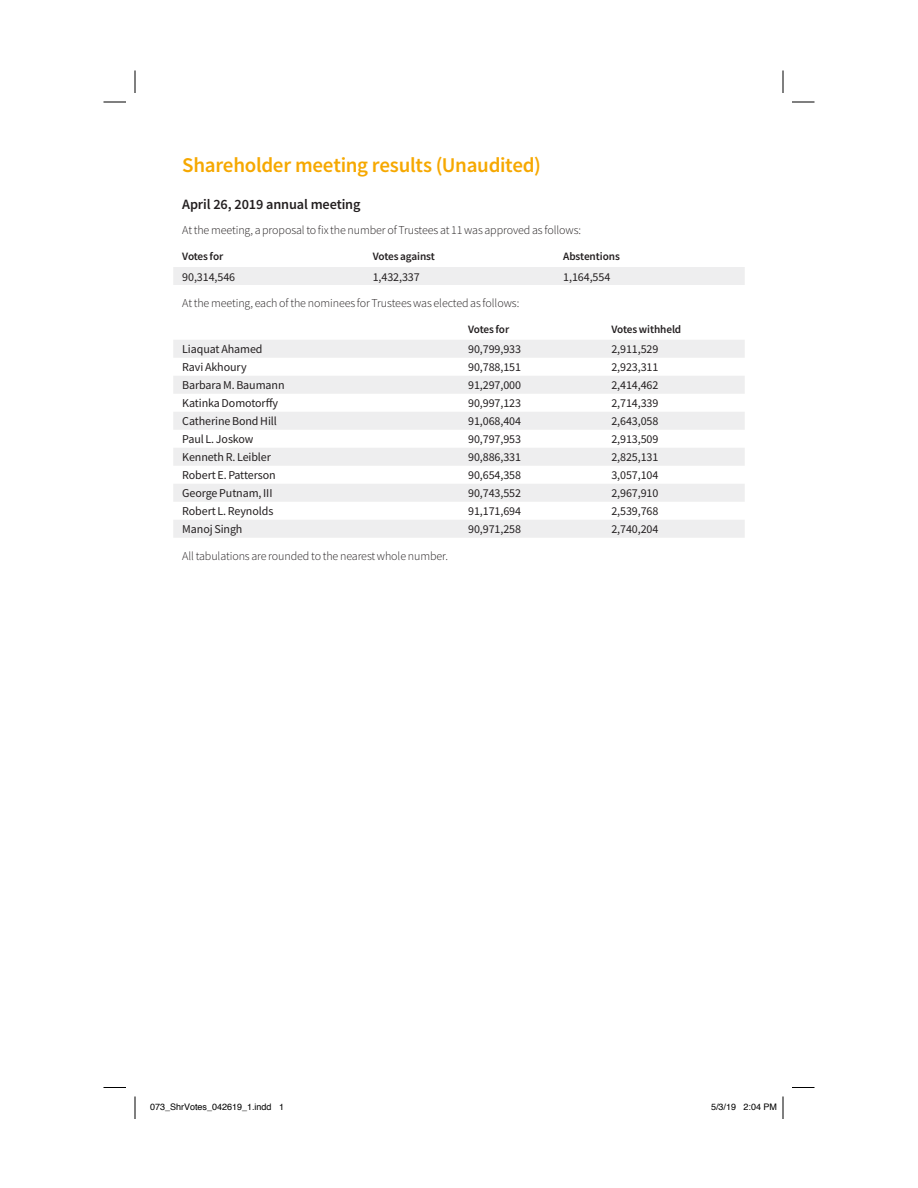
<style>
.page{position:relative;width:918px;height:1188px;background:#fff}
.page>*{position:absolute;margin:0;border:0;box-sizing:border-box;transform-origin:0 0}
.Section_Head_FedTax{font:600 21px "Source Sans Pro";letter-spacing:-.015em;color:#f6a800}
.Shareholder_Date{font:600 14.25px "Source Sans Pro";letter-spacing:-.01em;color:#231f20}
.Shareholder_TabTxt_L{font:12px "Source Sans Pro";letter-spacing:-.005em;color:#231f20}
.Shareholder_Txt{font:300 12px "Source Sans Pro";letter-spacing:-.005em;color:#231f20}
.Shareholder_TabTxt_B{font:12px "Source Sans Pro";letter-spacing:-.005em;color:#231f20}
.Shareholder_TabHd{font:600 11.25px "Source Sans Pro";letter-spacing:-.005em;color:#231f20}
.t1{font:9px "Helvetica";color:#000}
</style>
<div class="page">
<div style="left:173px;top:267px;width:572px;height:18px;background:#eeeeef"></div>
<svg style="left:173px;top:340px;width:572px;height:198px;fill:#eeeeef"></svg>
<svg style="left:104px;top:102px;width:22px;height:1px"></svg>
<svg style="left:792px;top:102px;width:22px;height:1px"></svg>
<svg style="left:104px;top:1087px;width:22px;height:1px"></svg>
<svg style="left:792px;top:1087px;width:22px;height:1px"></svg>
<svg style="left:135px;top:70px;width:1px;height:23px"></svg>
<svg style="left:135px;top:1096px;width:1px;height:23px"></svg>
<svg style="left:783px;top:70px;width:1px;height:23px"></svg>
<svg style="left:783px;top:1096px;width:1px;height:23px"></svg>
<p class="Section_Head_FedTax" style="left:182px;top:151px;width:360px">Shareholder meeting results (Unaudited)</p>
<p class="Shareholder_Date" style="left:182px;top:195px;width:180px">April 26, 2019 annual meeting</p>
<p class="Shareholder_Txt" style="left:182px;top:223px;width:400px">At the meeting, a proposal to fix the number of Trustees at 11 was approved as follows:</p>
<p class="Shareholder_TabHd" style="left:182px;top:249px;width:43px">Votes for</p>
<p class="Shareholder_TabHd" style="left:373px;top:249px;width:64px">Votes against</p>
<p class="Shareholder_TabHd" style="left:563px;top:249px;width:58px">Abstentions</p>
<p class="Shareholder_TabTxt_B" style="left:182px;top:269px;width:54px">90,314,546</p>
<p class="Shareholder_TabTxt_B" style="left:373px;top:269px;width:49px">1,432,337</p>
<p class="Shareholder_TabTxt_B" style="left:563px;top:269px;width:49px">1,164,554</p>
<p class="Shareholder_Txt" style="left:182px;top:295px;width:339px">At the meeting, each of the nominees for Trustees was elected as follows:</p>
<p class="Shareholder_TabHd" style="left:468px;top:322px;width:43px">Votes for</p>
<p class="Shareholder_TabHd" style="left:611px;top:322px;width:71px">Votes withheld</p>
<p class="Shareholder_TabTxt_L" style="left:182px;top:342px;width:82px">Liaquat Ahamed</p>
<p class="Shareholder_TabTxt_L" style="left:468px;top:342px;width:54px">90,799,933</p>
<p class="Shareholder_TabTxt_L" style="left:611px;top:342px;width:49px">2,911,529</p>
<p class="Shareholder_TabTxt_L" style="left:182px;top:360px;width:66px">Ravi Akhoury</p>
<p class="Shareholder_TabTxt_L" style="left:468px;top:360px;width:54px">90,788,151</p>
<p class="Shareholder_TabTxt_L" style="left:611px;top:360px;width:49px">2,923,311</p>
<p class="Shareholder_TabTxt_L" style="left:182px;top:378px;width:104px">Barbara M. Baumann</p>
<p class="Shareholder_TabTxt_L" style="left:468px;top:378px;width:54px">91,297,000</p>
<p class="Shareholder_TabTxt_L" style="left:611px;top:378px;width:49px">2,414,462</p>
<p class="Shareholder_TabTxt_L" style="left:182px;top:396px;width:97px">Katinka Domotorffy</p>
<p class="Shareholder_TabTxt_L" style="left:468px;top:396px;width:54px">90,997,123</p>
<p class="Shareholder_TabTxt_L" style="left:611px;top:396px;width:49px">2,714,339</p>
<p class="Shareholder_TabTxt_L" style="left:182px;top:414px;width:96px">Catherine Bond Hill</p>
<p class="Shareholder_TabTxt_L" style="left:468px;top:414px;width:54px">91,068,404</p>
<p class="Shareholder_TabTxt_L" style="left:611px;top:414px;width:49px">2,643,058</p>
<p class="Shareholder_TabTxt_L" style="left:182px;top:432px;width:73px">Paul L. Joskow</p>
<p class="Shareholder_TabTxt_L" style="left:468px;top:432px;width:54px">90,797,953</p>
<p class="Shareholder_TabTxt_L" style="left:611px;top:432px;width:49px">2,913,509</p>
<p class="Shareholder_TabTxt_L" style="left:182px;top:450px;width:90px">Kenneth R. Leibler</p>
<p class="Shareholder_TabTxt_L" style="left:468px;top:450px;width:54px">90,886,331</p>
<p class="Shareholder_TabTxt_L" style="left:611px;top:450px;width:49px">2,825,131</p>
<p class="Shareholder_TabTxt_L" style="left:182px;top:468px;width:95px">Robert E. Patterson</p>
<p class="Shareholder_TabTxt_L" style="left:468px;top:468px;width:54px">90,654,358</p>
<p class="Shareholder_TabTxt_L" style="left:611px;top:468px;width:49px">3,057,104</p>
<p class="Shareholder_TabTxt_L" style="left:182px;top:486px;width:92px">George Putnam, III</p>
<p class="Shareholder_TabTxt_L" style="left:468px;top:486px;width:54px">90,743,552</p>
<p class="Shareholder_TabTxt_L" style="left:611px;top:486px;width:49px">2,967,910</p>
<p class="Shareholder_TabTxt_L" style="left:182px;top:504px;width:93px">Robert L. Reynolds</p>
<p class="Shareholder_TabTxt_L" style="left:468px;top:504px;width:54px">91,171,694</p>
<p class="Shareholder_TabTxt_L" style="left:611px;top:504px;width:49px">2,539,768</p>
<p class="Shareholder_TabTxt_L" style="left:182px;top:522px;width:62px">Manoj Singh</p>
<p class="Shareholder_TabTxt_L" style="left:468px;top:522px;width:54px">90,971,258</p>
<p class="Shareholder_TabTxt_L" style="left:611px;top:522px;width:49px">2,740,204</p>
<p class="Shareholder_Txt" style="left:182px;top:548px;width:267px">All tabulations are rounded to the nearest whole number.</p>
<p class="t1" style="left:150px;top:1100px;width:136px">073_ShrVotes_042619_1.indd 1</p>
<p class="t1" style="left:711px;top:1100px;width:68px">5/3/19 2:04 PM</p>
</div>
